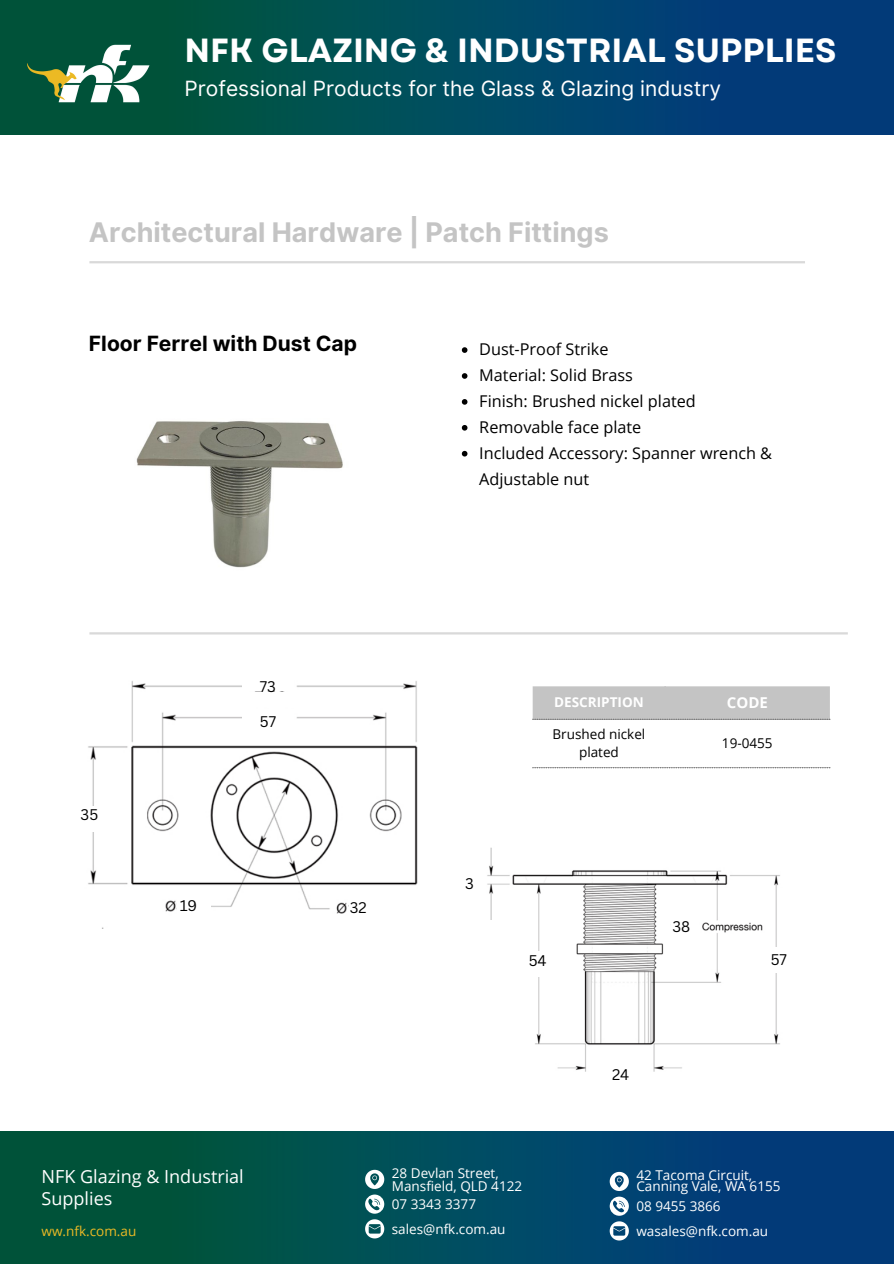
<style>
.page{position:relative;width:894px;height:1264px;background:#fff}
.page>*{position:absolute;margin:0;border:0;box-sizing:border-box;transform-origin:0 0}
.t1{font:700 33.45px "Garet";color:#fff}
.t2{font:700 27px "Inter";color:#c4c4c4}
.t3{font:21px "Inter";color:#fff}
.t4{font:700 21px "Inter";color:#000}
.t5{font:18px/22.5px "Open Sans";color:#fff}
.t6{font:16.2px/26px "Open Sans";color:#000}
.t7{font:15px "Canva Sans";color:#000}
.t8{font:700 15px "Open Sans";color:#fff}
.t9{font:13.5px/12.5px "Open Sans";color:#fff}
.t10{font:13.5px/18px "Open Sans";color:#000;text-align:center}
.t11{font:13.5px "Open Sans";color:#ecba25}
.t12{font:700 13.5px "Open Sans";color:#fff}
</style>
<div class="page">
<hr style="left:89px;top:261px;width:715px;height:2px;background:#d9d9d9">
<hr style="left:89px;top:632px;width:758px;height:2px;background:#d9d9d9">
<img style="left:0;top:1131px;width:893px;height:132px">
<img style="left:0;top:0;width:893px;height:135px">
<img style="left:24px;top:32px;width:131px;height:82px">
<svg style="left:365px;top:1194px;width:19px;height:19px"></svg>
<svg style="left:365px;top:1169px;width:19px;height:19px"></svg>
<svg style="left:365px;top:1219px;width:19px;height:19px"></svg>
<svg style="left:609px;top:1148px;width:79px;height:92px;background:#16527f"></svg>
<svg style="left:532px;top:686px;width:297px;height:82px"></svg>
<img style="left:88px;top:681px;width:330px;height:247px">
<img style="left:487px;top:847px;width:293px;height:225px">
<img style="left:136px;top:421px;width:207px;height:147px">
<div style="left:242px;top:665px;width:52px;height:26px;background:#fff"></div>
<svg style="left:461px;top:347px;width:6px;height:6px"></svg>
<svg style="left:461px;top:373px;width:6px;height:6px"></svg>
<svg style="left:461px;top:399px;width:6px;height:6px"></svg>
<svg style="left:461px;top:425px;width:6px;height:5px"></svg>
<svg style="left:461px;top:451px;width:6px;height:5px"></svg>
<div style="left:242px;top:708px;width:52px;height:26px;background:#fff"></div>
<div style="left:63px;top:805px;width:52px;height:26px;background:#fff"></div>
<div style="left:348px;top:894px;width:52px;height:26px;background:#fff"></div>
<div style="left:177px;top:894px;width:33px;height:26px;background:#fff"></div>
<div style="left:462px;top:920px;width:52px;height:26px;background:#fff"></div>
<div style="left:514px;top:951px;width:52px;height:26px;background:#fff"></div>
<div style="left:593px;top:1057px;width:52px;height:26px;background:#fff"></div>
<div style="left:752px;top:947px;width:52px;height:26px;background:#fff"></div>
<div style="left:671px;top:914px;width:27px;height:25px;background:#fff"></div>
<h1 class="t1" style="left:184px;top:26px;width:653px">NFK GLAZING &amp; INDUSTRIAL SUPPLIES</h1>
<p class="t3" style="left:184px;top:75px;width:538px">Professional Products for the Glass &amp; Glazing industry</p>
<h2 class="t2" style="left:89px;top:215px;width:521px">Architectural Hardware | Patch Fittings</h2>
<p class="t4" style="left:89px;top:331px;width:269px">Floor Ferrel with Dust Cap</p>
<p class="t7" style="left:81px;top:804px;width:19px">35</p>
<p class="t7" style="left:260px;top:676px;width:18px">73</p>
<p class="t7" style="left:260px;top:711px;width:18px">57</p>
<p class="t7" style="left:180px;top:894px;width:19px">19</p>
<p class="t7" style="left:349px;top:897px;width:18px">32</p>
<p class="t6" style="left:479px;top:336px;width:294px">Dust-Proof Strike<br>Material: Solid Brass<br>Finish: Brushed nickel plated<br>Removable face plate<br>Included Accessory: Spanner wrench &amp;<br>Adjustable nut</p>
<p class="t7" style="left:465px;top:872px;width:10px">3</p>
<p class="t12" style="left:554px;top:692px;width:91px">DESCRIPTION</p>
<p class="t8" style="left:726px;top:692px;width:43px">CODE</p>
<p class="t10" style="left:552px;top:724px;width:94px">Brushed nickel plated</p>
<p class="t10" style="left:721px;top:733px;width:52px">19-0455</p>
<p class="t7" style="left:528px;top:949px;width:19px">54</p>
<p class="t7" style="left:672px;top:916px;width:19px">38</p>
<p class="t7" style="left:611px;top:1063px;width:19px">24</p>
<p class="t7" style="left:770px;top:949px;width:18px">57</p>
<p class="t5" style="left:42px;top:1164px;width:204px">NFK Glazing &amp; Industrial<br>Supplies</p>
<p class="t9" style="left:392px;top:1166px;width:132px">28 Devlan Street,<br>Mansfield, QLD 4122</p>
<p class="t9" style="left:392px;top:1222px;width:115px">sales@nfk.com.au</p>
<p class="t9" style="left:636px;top:1169px;width:145px;line-height:11.2px">42 Tacoma Circuit,<br>Canning Vale, WA 6155</p>
<p class="t9" style="left:392px;top:1197px;width:86px">07 3343 3377</p>
<p class="t9" style="left:636px;top:1199px;width:86px">08 9455 3866</p>
<p class="t11" style="left:42px;top:1221px;width:96px">ww.nfk.com.au</p>
<p class="t9" style="left:636px;top:1224px;width:133px">wasales@nfk.com.au</p>
</div>
